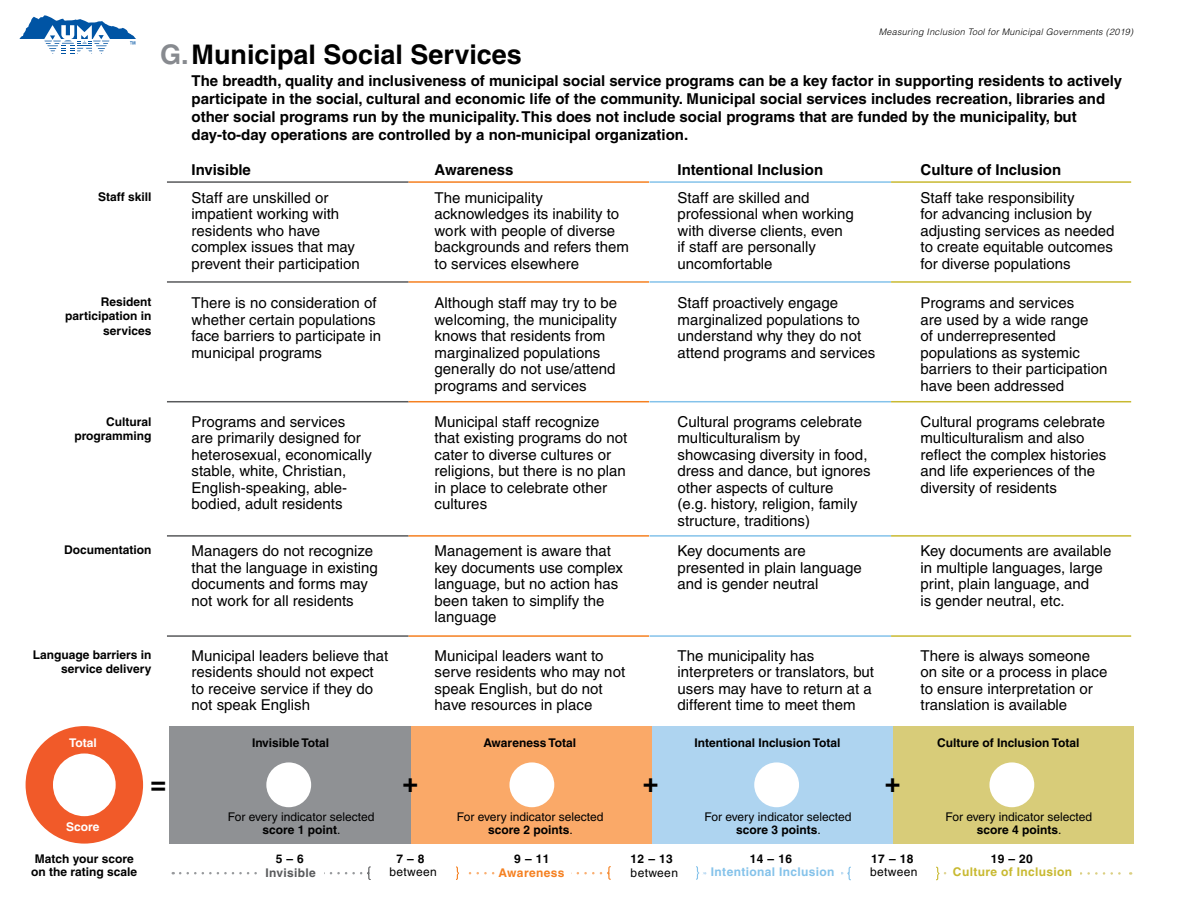
<style>
.page{position:relative;width:1188px;height:918px;background:#fff}
.page>*{position:absolute;margin:0;border:0;box-sizing:border-box;transform-origin:0 0}
.t1{font:700 27px "Helvetica";color:#000}
.t2{font:15px/16.5px "Helvetica";color:#000}
.t3{font:700 15px/18px "Helvetica";color:#000}
.t4{font:700 12px/14.4px "Helvetica";color:#000;text-align:right}
.t5{font:12px/13.5px "Helvetica";color:#000;text-align:center}
.t6{font:12px "Helvetica";letter-spacing:.03em;color:#000}
.t7{font:700 12px "Helvetica";letter-spacing:.03em;color:#84c2ea}
.t8{font:700 12px "Helvetica";letter-spacing:.03em;color:#c8b930}
.t9{font:700 12px "Helvetica";color:#fff}
.t10{font:700 12px "Helvetica";letter-spacing:.03em;color:#58595b}
.t11{font:700 12px "Helvetica";letter-spacing:.03em;color:#f58020}
.t12{font:italic 300 9px "Helvetica LT Std";letter-spacing:.03em;color:#000}
.s1{color:#878a8f}
.s2{font-weight:700}
</style>
<div class="page">
<svg style="left:19px;top:15px;width:117px;height:39px"></svg>
<hr style="left:167px;top:635px;width:242px;height:2px;background:#58595b">
<hr style="left:409px;top:635px;width:240px;height:2px;background:#f58020">
<hr style="left:650px;top:635px;width:241px;height:2px;background:#84c2ea">
<hr style="left:891px;top:635px;width:240px;height:2px;background:#c8b930">
<hr style="left:167px;top:281px;width:242px;height:2px;background:#58595b">
<hr style="left:409px;top:281px;width:240px;height:2px;background:#f58020">
<hr style="left:650px;top:281px;width:241px;height:2px;background:#84c2ea">
<hr style="left:891px;top:281px;width:240px;height:2px;background:#c8b930">
<hr style="left:167px;top:181px;width:242px;height:2px;background:#58595b">
<hr style="left:409px;top:181px;width:240px;height:2px;background:#f58020">
<hr style="left:650px;top:181px;width:241px;height:2px;background:#84c2ea">
<hr style="left:891px;top:181px;width:240px;height:2px;background:#c8b930">
<hr style="left:167px;top:535px;width:242px;height:2px;background:#58595b">
<hr style="left:409px;top:535px;width:240px;height:2px;background:#f58020">
<hr style="left:650px;top:535px;width:241px;height:2px;background:#84c2ea">
<hr style="left:891px;top:535px;width:240px;height:2px;background:#c8b930">
<hr style="left:167px;top:401px;width:242px;height:1px;background:#58595b">
<hr style="left:409px;top:401px;width:240px;height:1px;background:#f58020">
<hr style="left:650px;top:401px;width:241px;height:1px;background:#84c2ea">
<hr style="left:891px;top:401px;width:240px;height:1px;background:#c8b930">
<div style="left:169px;top:726px;width:242px;height:118px;background:#8f9194"></div>
<div style="left:411px;top:726px;width:241px;height:118px;background:#faa968"></div>
<div style="left:652px;top:726px;width:241px;height:118px;background:#aed4f0"></div>
<div style="left:893px;top:726px;width:241px;height:118px;background:#d8cc79"></div>
<div style="left:26px;top:726px;width:117px;height:118px;background:#f15a29;border-radius:50%"></div>
<div style="left:53px;top:753px;width:63px;height:63px;background:#fff;border-radius:50%"></div>
<div style="left:266px;top:762px;width:45px;height:45px;background:#fff;border-radius:50%"></div>
<div style="left:509px;top:762px;width:45px;height:45px;background:#fff;border-radius:50%"></div>
<div style="left:754px;top:762px;width:45px;height:45px;background:#fff;border-radius:50%"></div>
<div style="left:989px;top:762px;width:45px;height:45px;background:#fff;border-radius:50%"></div>
<svg style="left:180px;top:866px;width:191px;height:14px"></svg>
<svg style="left:696px;top:866px;width:155px;height:14px"></svg>
<svg style="left:936px;top:867px;width:195px;height:13px"></svg>
<svg style="left:456px;top:866px;width:155px;height:14px"></svg>
<h1 class="t1" style="left:160px;top:38px;width:363px"><span class="s1">G.</span>Municipal Social Services</h1>
<p class="t12" style="left:879px;top:26px;width:256px">Measuring Inclusion Tool for Municipal Governments (2019)</p>
<p class="t3" style="left:192px;top:72px;width:932px">The breadth, quality and inclusiveness of municipal social service programs can be a key factor in supporting residents to actively participate in the social, cultural and economic life of the community. Municipal social services includes recreation, libraries and other social programs run by the municipality. This does not include social programs that are funded by the municipality, but day-to-day operations are controlled by a non-municipal organization.</p>
<p class="t3" style="left:192px;top:161px;width:61px">Invisible</p>
<p class="t3" style="left:435px;top:161px;width:80px">Awareness</p>
<p class="t3" style="left:678px;top:161px;width:147px">Intentional Inclusion</p>
<p class="t3" style="left:921px;top:161px;width:142px">Culture of Inclusion</p>
<p class="t4" style="left:98px;top:189px;width:55px">Staff skill</p>
<p class="t4" style="left:65px;top:294px;width:88px">Resident participation in services</p>
<p class="t4" style="left:74px;top:414px;width:79px">Cultural programming</p>
<p class="t4" style="left:64px;top:543px;width:89px">Documentation</p>
<p class="t4" style="left:33px;top:647px;width:120px">Language barriers in service delivery</p>
<p class="t2" style="left:192px;top:189px;width:170px">Staff are unskilled or impatient working with residents who have complex issues that may prevent their participation</p>
<p class="t2" style="left:192px;top:295px;width:191px">There is no consideration of whether certain populations face barriers to participate in municipal programs</p>
<p class="t2" style="left:192px;top:413px;width:182px">Programs and services<br>are primarily designed for heterosexual, economically stable, white, Christian,<br>English-speaking, able&shy;bodied, adult residents</p>
<p class="t2" style="left:192px;top:543px;width:188px">Managers do not recognize that the language in existing documents and forms may not work for all residents</p>
<p class="t2" style="left:192px;top:647px;width:198px">Municipal leaders believe that residents should not expect to receive service if they do not speak English</p>
<p class="t2" style="left:435px;top:189px;width:196px">The municipality acknowledges its inability to work with people of diverse backgrounds and refers them to services elsewhere</p>
<p class="t2" style="left:435px;top:295px;width:184px">Although staff may try to be welcoming, the municipality knows that residents from marginalized populations generally do not use/attend programs and services</p>
<p class="t2" style="left:435px;top:413px;width:194px">Municipal staff recognize that existing programs do not cater to diverse cultures or religions, but there is no plan in place to celebrate other cultures</p>
<p class="t2" style="left:435px;top:543px;width:190px">Management is aware that key documents use complex language, but no action has been taken to simplify the language</p>
<p class="t2" style="left:435px;top:647px;width:192px">Municipal leaders want to serve residents who may not speak English, but do not have resources in place</p>
<p class="t2" style="left:678px;top:189px;width:178px">Staff are skilled and professional when working with diverse clients, even if staff are personally uncomfortable</p>
<p class="t2" style="left:678px;top:295px;width:199px">Staff proactively engage marginalized populations to understand why they do not attend programs and services</p>
<p class="t2" style="left:678px;top:413px;width:194px">Cultural programs celebrate multiculturalism by showcasing diversity in food, dress and dance, but ignores other aspects of culture<br>(e.g. history, religion, family structure, traditions)</p>
<p class="t2" style="left:678px;top:543px;width:186px">Key documents are presented in plain language and is gender neutral</p>
<p class="t2" style="left:678px;top:647px;width:198px">The municipality has interpreters or translators, but users may have to return at a different time to meet them</p>
<p class="t2" style="left:921px;top:189px;width:195px">Staff take responsibility<br>for advancing inclusion by adjusting services as needed to create equitable outcomes for diverse populations</p>
<p class="t2" style="left:921px;top:295px;width:188px">Programs and services<br>are used by a wide range<br>of underrepresented populations as systemic barriers to their participation have been addressed</p>
<p class="t2" style="left:921px;top:413px;width:187px">Cultural programs celebrate multiculturalism and also reflect the complex histories and life experiences of the diversity of residents</p>
<p class="t2" style="left:921px;top:543px;width:192px">Key documents are available in multiple languages, large print, plain language, and<br>is gender neutral, etc.</p>
<p class="t2" style="left:921px;top:647px;width:188px">There is always someone on site or a process in place to ensure interpretation or translation is available</p>
<p class="t9" style="left:69px;top:735px;width:29px">Total</p>
<p class="t4" style="left:252px;top:735px;width:79px">Invisible Total</p>
<p class="t4" style="left:483px;top:735px;width:94px">Awareness Total</p>
<p class="t4" style="left:694px;top:735px;width:148px">Intentional Inclusion Total</p>
<p class="t4" style="left:937px;top:735px;width:144px">Culture of Inclusion Total</p>
<p class="t9" style="left:66px;top:820px;width:35px">Score</p>
<p class="t4" style="left:31px;top:851px;width:108px;line-height:13.5px;text-align:left">Match your score on the rating scale</p>
<h1 class="t1" style="left:150px;top:767px;width:17px">=</h1>
<h1 class="t1" style="left:402px;top:766px;width:17px">+</h1>
<h1 class="t1" style="left:643px;top:766px;width:17px">+</h1>
<h1 class="t1" style="left:885px;top:766px;width:17px">+</h1>
<p class="t5" style="left:228px;top:810px;width:148px">For every indicator selected <span class="s2">score 1 point</span>.</p>
<p class="t5" style="left:457px;top:810px;width:148px">For every indicator selected <span class="s2">score 2 points</span>.</p>
<p class="t5" style="left:705px;top:810px;width:148px">For every indicator selected <span class="s2">score 3 points</span>.</p>
<p class="t5" style="left:945px;top:810px;width:148px">For every indicator selected <span class="s2">score 4 points</span>.</p>
<p class="t4" style="left:276px;top:852px;width:30px">5 – 6</p>
<p class="t4" style="left:396px;top:852px;width:30px">7 – 8</p>
<p class="t4" style="left:514px;top:852px;width:37px">9 – 11</p>
<p class="t4" style="left:631px;top:852px;width:44px">12 – 13</p>
<p class="t4" style="left:750px;top:852px;width:44px">14 – 16</p>
<p class="t4" style="left:871px;top:852px;width:44px">17 – 18</p>
<p class="t4" style="left:991px;top:852px;width:44px">19 – 20</p>
<p class="t10" style="left:266px;top:865px;width:52px">Invisible</p>
<p class="t6" style="left:389px;top:865px;width:49px">between</p>
<p class="t11" style="left:499px;top:865px;width:67px">Awareness</p>
<p class="t6" style="left:631px;top:866px;width:49px">between</p>
<p class="t7" style="left:711px;top:864px;width:125px">Intentional Inclusion</p>
<p class="t6" style="left:870px;top:865px;width:49px">between</p>
<p class="t8" style="left:953px;top:864px;width:121px">Culture of Inclusion</p>
</div>
